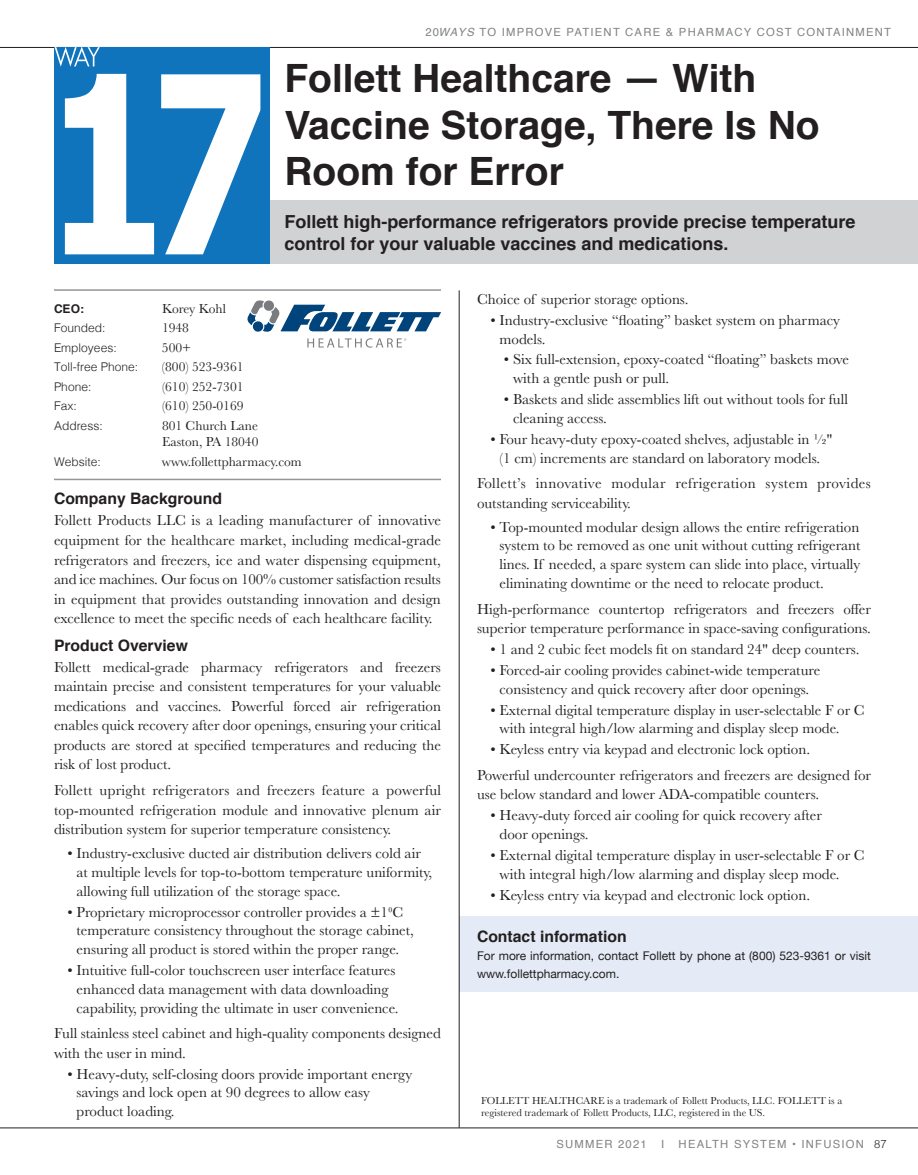
<style>
.page{position:relative;width:918px;height:1175px;background:#fff}
.page>*{position:absolute;margin:0;border:0;box-sizing:border-box;transform-origin:0 0}
.t1{font:700 39px/46.5px "Helvetica";color:#231f20}
.t2{font:700 18px/22.5px "Helvetica";color:#231f20}
.t3{font:700 15.75px "Helvetica";color:#231f20}
.t4{font:15px/18.8px "Baskerville";color:#231f20}
.t5{font:15px/19.5px "Baskerville";letter-spacing:.03em;color:#231f20}
.t6{font:13.5px/16.5px "Baskerville";color:#231f20}
.t7{font:12px/18px "Helvetica Neue";color:#231f20}
.t8{font:300 12px "Helvetica";color:#231f20}
.t9{font:700 12px "Helvetica";color:#231f20}
.t10{font:11.25px "Helvetica";letter-spacing:.11em;color:#808285}
.t11{font:10.5px/12px "Baskerville";color:#231f20}
.s1{font-style:italic}
.s2{font-weight:300;color:#231f20}
</style>
<div class="page">
<hr style="left:0;top:47px;width:918px;height:1px;background:#231f20">
<div style="left:459px;top:916px;width:459px;height:76px;background:#e5ebf6"></div>
<svg style="left:248px;top:300px;width:193px;height:32px"></svg>
<svg style="left:307px;top:338px;width:99px;height:9px"></svg>
<div style="left:55px;top:200px;width:863px;height:63px;background:#d1d2d4"></div>
<hr style="left:54px;top:478px;width:387px;height:2px;background:#939598">
<hr style="left:459px;top:290px;width:1px;height:837px;background:#231f20">
<hr style="left:54px;top:289px;width:387px;height:2px;background:#939598">
<div style="left:54px;top:47px;width:216px;height:216px;background:#1074bc"></div>
<svg style="left:65px;top:74px;width:89px;height:180px"></svg>
<svg style="left:161px;top:74px;width:99px;height:180px"></svg>
<svg style="left:55px;top:47px;width:45px;height:20px"></svg>
<hr style="left:0;top:1127px;width:918px;height:1px;background:#231f20">
<p class="t10" style="left:425px;top:23px;width:467px">20<span class="s1">WAYS</span> TO IMPROVE PATIENT CARE &amp; PHARMACY COST CONTAINMENT</p>
<h1 class="t1" style="left:284px;top:56px;width:537px">Follett Healthcare — With<br>Vaccine Storage, There Is No<br>Room for Error</h1>
<p class="t2" style="left:284px;top:210px;width:573px">Follett high-performance refrigerators provide precise temperature control for your valuable vaccines and medications.</p>
<p class="t9" style="left:54px;top:299px;width:31px">CEO:</p>
<p class="t6" style="left:162px;top:300px;width:66px">Korey Kohl</p>
<p class="t8" style="left:54px;top:317px;width:53px">Founded:</p>
<p class="t6" style="left:162px;top:320px;width:28px">1948</p>
<p class="t8" style="left:54px;top:337px;width:64px">Employees:</p>
<p class="t6" style="left:162px;top:339px;width:31px">500+</p>
<p class="t8" style="left:54px;top:356px;width:86px">Toll-free Phone:</p>
<p class="t6" style="left:162px;top:359px;width:83px">(800) 523-9361</p>
<p class="t8" style="left:54px;top:376px;width:39px">Phone:</p>
<p class="t6" style="left:162px;top:378px;width:83px">(610) 252-7301</p>
<p class="t8" style="left:54px;top:395px;width:24px">Fax:</p>
<p class="t6" style="left:162px;top:398px;width:83px">(610) 250-0169</p>
<p class="t8" style="left:54px;top:415px;width:50px">Address:</p>
<p class="t6" style="left:162px;top:417px;width:98px">801 Church Lane<br>Easton, PA 18040</p>
<p class="t8" style="left:54px;top:451px;width:48px">Website:</p>
<p class="t6" style="left:162px;top:453px;width:141px">www.follettpharmacy.com</p>
<p class="t3" style="left:54px;top:486px;width:170px">Company Background</p>
<p class="t4" style="left:54px;top:511px;width:389px;line-height:19.5px;text-align:justify">Follett Products LLC is a leading manufacturer of innovative equipment for the healthcare market, including medical-grade refrigerators and freezers, ice and water dispensing equipment, and ice machines. Our focus on 100% customer satisfaction results in equipment that provides outstanding innovation and design excellence to meet the specific needs of each healthcare facility.</p>
<p class="t3" style="left:54px;top:632px;width:135px">Product Overview</p>
<p class="t4" style="left:54px;top:657px;width:389px;line-height:19.5px;text-align:justify">Follett medical-grade pharmacy refrigerators and freezers maintain precise and consistent temperatures for your valuable medications and vaccines. Powerful forced air refrigeration enables quick recovery after door openings, ensuring your critical products are stored at specified temperatures and reducing the risk of lost product.</p>
<p class="t4" style="left:54px;top:780px;width:389px;line-height:19.5px;text-align:justify">Follett upright refrigerators and freezers feature a powerful top-mounted refrigeration module and innovative plenum air distribution system for superior temperature consistency.</p>
<p class="t4" style="left:77px;top:844px;width:357px;text-indent:-9px">• Industry-exclusive ducted air distribution delivers cold air at multiple levels for top-to-bottom temperature uniformity, allowing full utilization of the storage space.</p>
<p class="t4" style="left:77px;top:902px;width:339px;text-indent:-9px">• Proprietary microprocessor controller provides a ±1⁰C temperature consistency throughout the storage cabinet, ensuring all product is stored within the proper range.</p>
<p class="t4" style="left:77px;top:961px;width:324px;text-indent:-9px">• Intuitive full-color touchscreen user interface features enhanced data management with data downloading capability, providing the ultimate in user convenience.</p>
<p class="t4" style="left:54px;top:1023px;width:389px;line-height:19.5px">Full stainless steel cabinet and high-quality components designed with the user in mind.</p>
<p class="t4" style="left:77px;top:1064px;width:337px;text-indent:-9px">• Heavy-duty, self-closing doors provide important energy savings and lock open at 90 degrees to allow easy product loading.</p>
<p class="t4" style="left:477px;top:290px;width:213px">Choice of superior storage options.</p>
<p class="t4" style="left:500px;top:311px;width:342px;text-indent:-9px">• Industry-exclusive “floating” basket system on pharmacy models.</p>
<p class="t4" style="left:513px;top:350px;width:337px;text-indent:-9px">• Six full-extension, epoxy-coated “floating” baskets move with a gentle push or pull.</p>
<p class="t4" style="left:513px;top:390px;width:336px;text-indent:-9px">• Baskets and slide assemblies lift out without tools for full cleaning access.</p>
<p class="t4" style="left:490px;top:430px;width:344px;text-align:center">• Four heavy-duty epoxy-coated shelves, adjustable in ½" (1 cm) increments are standard on laboratory models.</p>
<p class="t5" style="left:477px;top:473px;width:395px">Follett’s innovative modular refrigeration system provides outstanding serviceability.</p>
<p class="t4" style="left:500px;top:518px;width:363px;text-align:justify;text-indent:-9px">• Top-mounted modular design allows the entire refrigeration system to be removed as one unit without cutting refrigerant lines. If needed, a spare system can slide into place, virtually eliminating downtime or the need to relocate product.</p>
<p class="t4" style="left:477px;top:599px;width:396px;line-height:19.5px">High-performance countertop refrigerators and freezers offer superior temperature performance in space-saving configurations.</p>
<p class="t4" style="left:490px;top:640px;width:370px">• 1 and 2 cubic feet models fit on standard 24" deep counters.</p>
<p class="t4" style="left:490px;top:661px;width:331px;text-align:center">• Forced-air cooling provides cabinet-wide temperature consistency and quick recovery after door openings.</p>
<p class="t4" style="left:500px;top:700px;width:367px;text-indent:-9px">• External digital temperature display in user-selectable F or C with integral high/low alarming and display sleep mode.</p>
<p class="t4" style="left:477px;top:737px;width:396px;line-height:25.5px;text-indent:14px">• Keyless entry via keypad and electronic lock option.<br>Powerful undercounter refrigerators and freezers are designed for</p>
<p class="t4" style="left:477px;top:785px;width:344px">use below standard and lower ADA-compatible counters.</p>
<p class="t4" style="left:500px;top:806px;width:324px;text-indent:-9px">• Heavy-duty forced air cooling for quick recovery after door openings.</p>
<p class="t4" style="left:500px;top:845px;width:367px;text-indent:-9px">• External digital temperature display in user-selectable F or C with integral high/low alarming and display sleep mode.</p>
<p class="t4" style="left:490px;top:885px;width:321px">• Keyless entry via keypad and electronic lock option.</p>
<p class="t3" style="left:477px;top:924px;width:151px">Contact information</p>
<p class="t7" style="left:477px;top:947px;width:396px">For more information, contact Follett by phone at (800) 523-9361 or visit www.follettpharmacy.com.</p>
<p class="t11" style="left:481px;top:1094px;width:363px">FOLLETT HEALTHCARE is a trademark of Follett Products, LLC. FOLLETT is a registered trademark of Follett Products, LLC, registered in the US.</p>
<p class="t10" style="left:556px;top:1135px;width:92px">SUMMER 2021</p>
<p class="t10" style="left:661px;top:1135px;width:5px">I</p>
<p class="t10" style="left:679px;top:1135px;width:209px">HEALTH SYSTEM • INFUSION <span class="s2">87</span></p>
</div>
